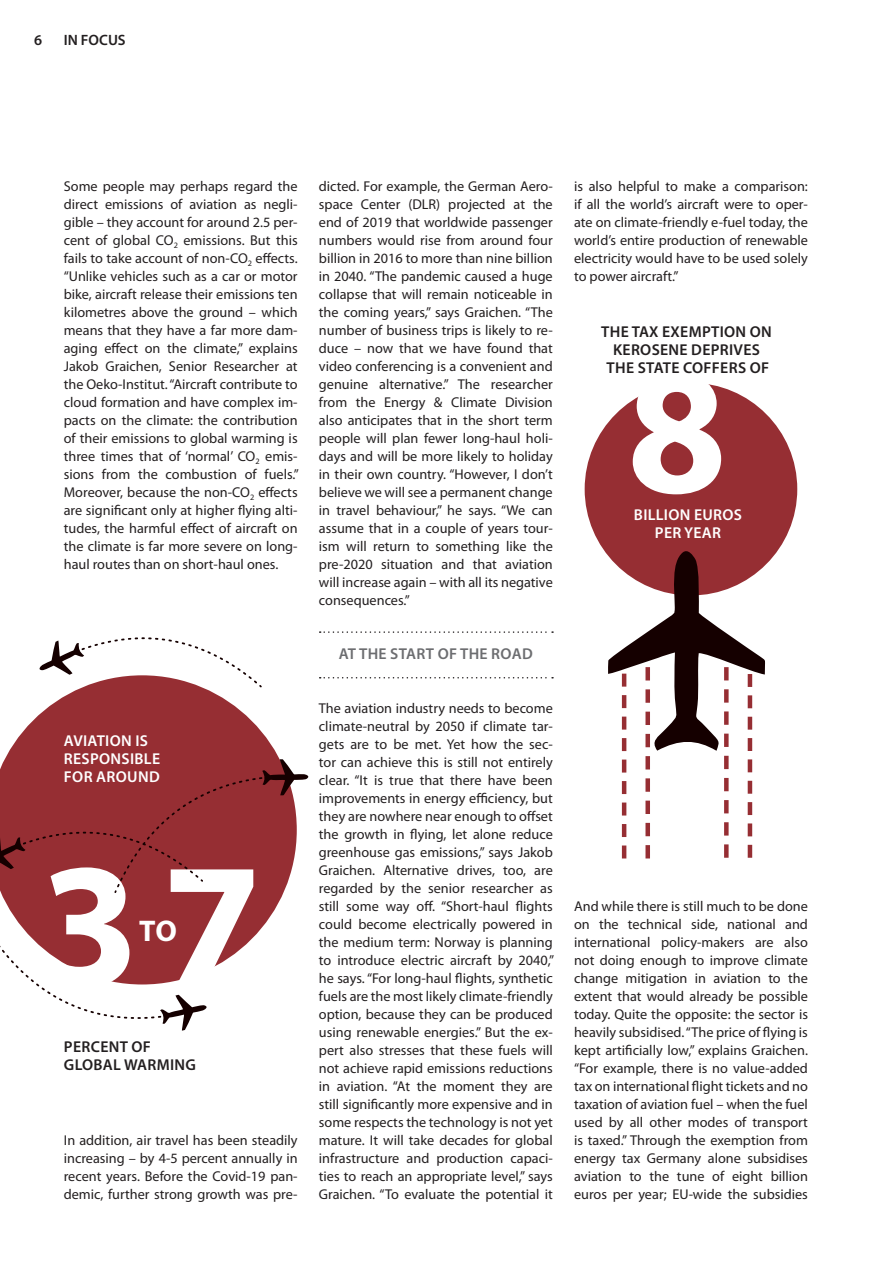
<style>
.page{position:relative;width:893px;height:1263px;background:#fff}
.page>*{position:absolute;margin:0;border:0;box-sizing:border-box;transform-origin:0 0}
.t1{font:700 180px "Myriad Pro";color:#fff}
.t2{font:700 30px "Myriad Pro";color:#fff}
.t3{font:600 15.75px "Myriad Pro";letter-spacing:.105em;color:#231f20}
.t4{font:600 15.75px "Myriad Pro";color:#fff}
.t5{font:600 15.75px "Myriad Pro";letter-spacing:.02em;color:#6c6d70}
.t6{font:600 15px "Myriad Pro";color:#231f20}
.t7{font:14.25px/18px "Myriad Pro";color:#231f20;text-align:justify}
</style>
<div class="page">
<svg style="left:320px;top:631px;width:233px;height:2px"></svg>
<svg style="left:320px;top:677px;width:233px;height:1px"></svg>
<svg style="left:1px;top:688px;width:282px;height:283px;fill:#962e33"></svg>
<svg style="left:0;top:759px;width:309px;height:135px;background:#97373c"></svg>
<svg style="left:39px;top:637px;width:223px;height:51px"></svg>
<svg style="left:0;top:939px;width:207px;height:92px"></svg>
<div style="left:585px;top:383px;width:212px;height:212px;background:#962e33;border-radius:50%"></div>
<svg style="left:608px;top:551px;width:158px;height:307px"></svg>
<p class="t6" style="left:34px;top:31px;width:10px">6</p>
<p class="t6" style="left:64px;top:31px;width:63px">IN FOCUS</p>
<p class="t7" style="left:64px;top:177px;width:237px;text-align:left">Some people may perhaps regard the direct emissions of aviation as negli&shy;gible – they account for around 2.5 per&shy;cent of global CO<sub>2</sub> emissions. But this fails to take account of non-CO<sub>2</sub> effects. “Unlike vehicles such as a car or motor bike, aircraft release their emissions ten kilometres above the ground – which means that they have a far more dam&shy;aging effect on the climate,” explains Jakob Graichen, Senior Researcher at the Oeko-Institut. “Aircraft contribute to cloud formation and have complex im&shy;pacts on the climate: the contribution of their emissions to global warming is three times that of ‘normal’ CO<sub>2</sub> emis&shy;sions from the combustion of fuels.” Moreover, because the non-CO<sub>2</sub> effects are significant only at higher flying alti&shy;tudes, the harmful effect of aircraft on the climate is far more severe on long&shy;haul routes than on short-haul ones.</p>
<p class="t4" style="left:64px;top:730px;width:28px">AVIATION</p>
<p class="t4" style="left:135px;top:730px;width:7px">IS</p>
<p class="t4" style="left:64px;top:748px;width:10px">RESPONSIB</p>
<p class="t4" style="left:144px;top:748px;width:16px">LE</p>
<p class="t4" style="left:64px;top:766px;width:11px">FOR</p>
<p class="t4" style="left:96px;top:766px;width:12px">AROUND</p>
<h1 class="t1" style="left:40px;top:808px;width:223px">3 7</h1>
<h2 class="t2" style="left:139px;top:912px;width:39px">TO</h2>
<p class="t3" style="left:64px;top:1037px;width:10px">PERCENT</p>
<p class="t3" style="left:132px;top:1037px;width:11px">OF</p>
<p class="t3" style="left:64px;top:1055px;width:30px">GLOBA</p>
<p class="t3" style="left:113px;top:1055px;width:23px">L WAR</p>
<p class="t3" style="left:157px;top:1055px;width:23px">MING</p>
<p class="t7" style="left:64px;top:1131px;width:235px">In addition, air travel has been steadily increasing – by 4-5 percent annually in recent years. Before the Covid-19 pan&shy;demic, further strong growth was pre-</p>
<p class="t7" style="left:319px;top:177px;width:235px">dicted. For example, the German Aero&shy;space Center (DLR) projected at the end of 2019 that worldwide passenger numbers would rise from around four billion in 2016 to more than nine billion in 2040. “The pandemic caused a huge collapse that will remain noticeable in the coming years,” says Graichen. “The number of business trips is likely to re&shy;duce – now that we have found that video conferencing is a convenient and genuine alternative.” The researcher from the Energy &amp; Climate Division also anticipates that in the short term people will plan fewer long-haul holi&shy;days and will be more likely to holiday in their own country. “However, I don’t believe we will see a permanent change in travel behaviour,” he says. “We can assume that in a couple of years tour&shy;ism will return to something like the pre-2020 situation and that aviation will increase again – with all its negative consequences.”</p>
<p class="t5" style="left:339px;top:644px;width:195px">AT THE START OF THE ROAD</p>
<p class="t7" style="left:319px;top:699px;width:237px">The aviation industry needs to become climate-neutral by 2050 if climate tar&shy;gets are to be met. Yet how the sec&shy;tor can achieve this is still not entirely clear. “It is true that there have been improvements in energy efficiency, but they are nowhere near enough to offset the growth in flying, let alone reduce greenhouse gas emissions,” says Jakob Graichen. Alternative drives, too, are regarded by the senior researcher as still some way off. “Short-haul flights could become electrically powered in the medium term: Norway is planning to introduce electric aircraft by 2040,” he says. “For long-haul flights, synthetic fuels are the most likely climate-friendly option, because they can be produced using renewable energies.” But the ex&shy;pert also stresses that these fuels will not achieve rapid emissions reductions in aviation. “At the moment they are still significantly more expensive and in some respects the technology is not yet mature. It will take decades for global infrastructure and production capaci&shy;ties to reach an appropriate level,” says Graichen. “To evaluate the potential it</p>
<p class="t7" style="left:574px;top:177px;width:235px">is also helpful to make a comparison: if all the world’s aircraft were to oper&shy;ate on climate-friendly e-fuel today, the world’s entire production of renewable electricity would have to be used solely to power aircraft.”</p>
<p class="t3" style="left:601px;top:322px;width:111px">THE TAX EXEMPTION</p>
<p class="t3" style="left:750px;top:322px;width:12px">ON</p>
<p class="t3" style="left:613px;top:340px;width:20px">KEROSENE</p>
<p class="t3" style="left:691px;top:340px;width:9px">DEPRI</p>
<p class="t3" style="left:734px;top:340px;width:19px">VES</p>
<p class="t3" style="left:607px;top:358px;width:10px">THE</p>
<p class="t3" style="left:638px;top:358px;width:10px">STATE</p>
<p class="t3" style="left:683px;top:358px;width:10px">COFFERS</p>
<p class="t3" style="left:750px;top:358px;width:11px">OF</p>
<h1 class="t1" style="left:627px;top:314px;width:101px">8</h1>
<p class="t4" style="left:634px;top:505px;width:40px">BI LLION</p>
<p class="t4" style="left:694px;top:505px;width:11px">EUROS</p>
<p class="t4" style="left:655px;top:523px;width:10px">PER</p>
<p class="t4" style="left:684px;top:523px;width:11px">YEAR</p>
<p class="t7" style="left:574px;top:897px;width:235px">And while there is still much to be done on the technical side, national and international policy-makers are also not doing enough to improve climate change mitigation in aviation to the extent that would already be possible today. Quite the opposite: the sector is heavily subsidised. “The price of flying is kept artificially low,” explains Graichen. “For example, there is no value-added tax on international flight tickets and no taxation of aviation fuel – when the fuel used by all other modes of transport is taxed.” Through the exemption from energy tax Germany alone subsidises aviation to the tune of eight billion euros per year; EU-wide the subsidies</p>
</div>
